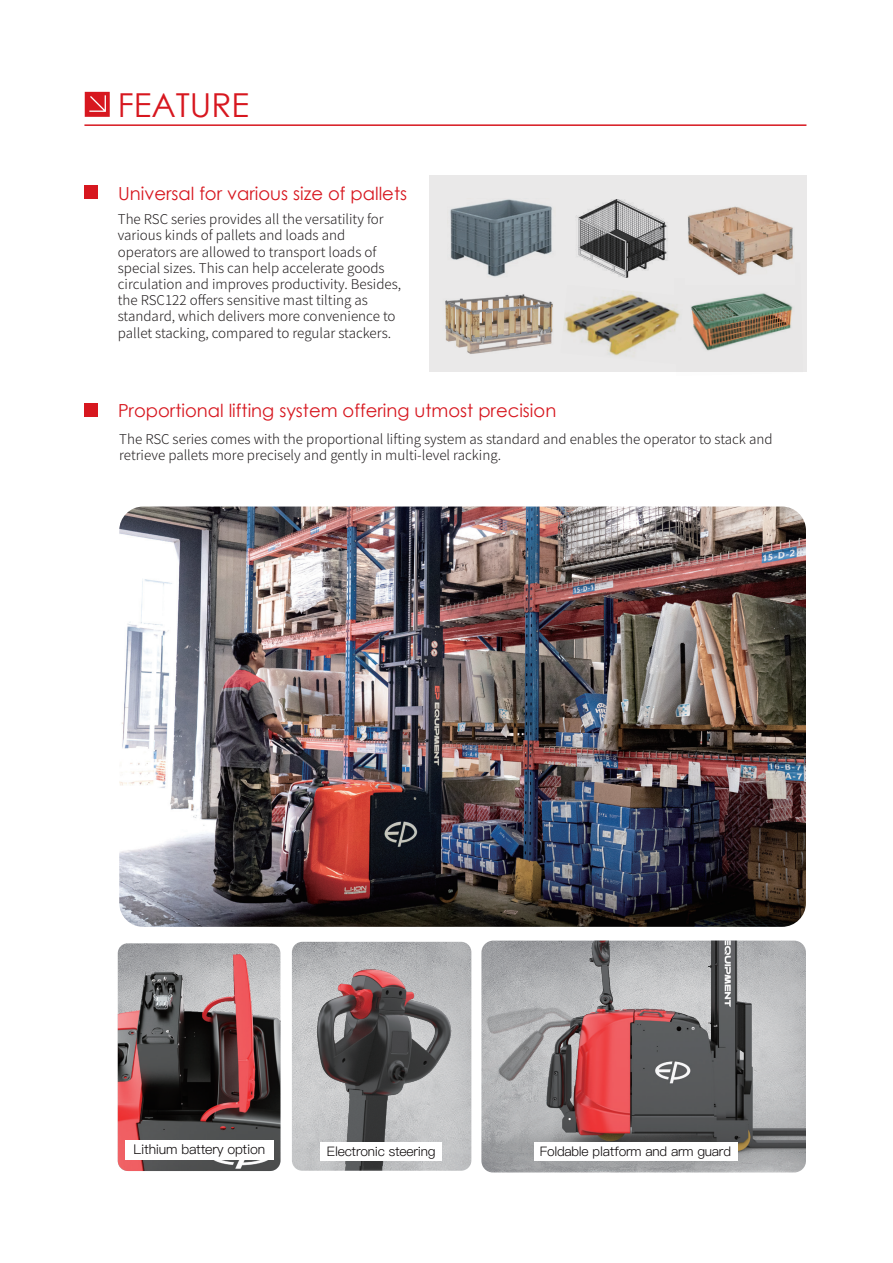
<style>
.page{position:relative;width:893px;height:1263px;background:#fff}
.page>*{position:absolute;margin:0;border:0;box-sizing:border-box;transform-origin:0 0}
.t1{font:33px "Century Gothic";color:#d7171f}
.t2{font:18px "Century Gothic";color:#d7171f}
.t3{font:300 13.5px/16.2px "Source Han Sans CN";color:#231f20}
.t4{font:13.5px "Ping Fang SC Regular";letter-spacing:-.02em;color:#070304}
.t5{font:13.05px "Ping Fang SC Regular";letter-spacing:-.02em;color:#070304}
</style>
<div class="page">
<div style="left:84px;top:185px;width:14px;height:14px;background:#d7171f"></div>
<div style="left:84px;top:403px;width:14px;height:14px;background:#d7171f"></div>
<hr style="left:84px;top:124px;width:722px;height:2px;background:#d7171f">
<svg style="left:85px;top:92px;width:25px;height:25px"></svg>
<img style="left:119px;top:506px;width:687px;height:421px">
<img style="left:293px;top:943px;width:177px;height:226px">
<div style="left:288px;top:938px;width:187px;height:236px;border:4px solid #fff;border-radius:12px"></div>
<div style="left:320px;top:1142px;width:122px;height:19px;background:#fff"></div>
<img style="left:481px;top:940px;width:325px;height:231px">
<div style="left:534px;top:1142px;width:204px;height:19px;background:#fff"></div>
<img style="left:118px;top:943px;width:162px;height:228px">
<div style="left:125px;top:1141px;width:148px;height:19px;background:#fff"></div>
<img style="left:429px;top:175px;width:377px;height:196px">
<h1 class="t1" style="left:118px;top:82px;width:133px">FEATURE</h1>
<h2 class="t2" style="left:118px;top:181px;width:291px">Universal for various size of pallets</h2>
<p class="t3" style="left:118px;top:211px;width:285px">The RSC series provides all the versatility for various kinds of pallets and loads and operators are allowed to transport loads of special sizes. This can help accelerate goods circulation and improves productivity. Besides, the RSC122 offers sensitive mast tilting as standard, which delivers more convenience to pallet stacking, compared to regular stackers.</p>
<h2 class="t2" style="left:118px;top:398px;width:440px">Proportional lifting system offering utmost precision</h2>
<p class="t3" style="left:119px;top:431px;width:655px">The RSC series comes with the proportional lifting system as standard and enables the operator to stack and retrieve pallets more precisely and gently in multi-level racking.</p>
<p class="t4" style="left:134px;top:1141px;width:133px">Lithium battery option</p>
<p class="t5" style="left:327px;top:1143px;width:110px">Electronic steering</p>
<p class="t5" style="left:540px;top:1143px;width:193px">Foldable platform and arm guard</p>
</div>
